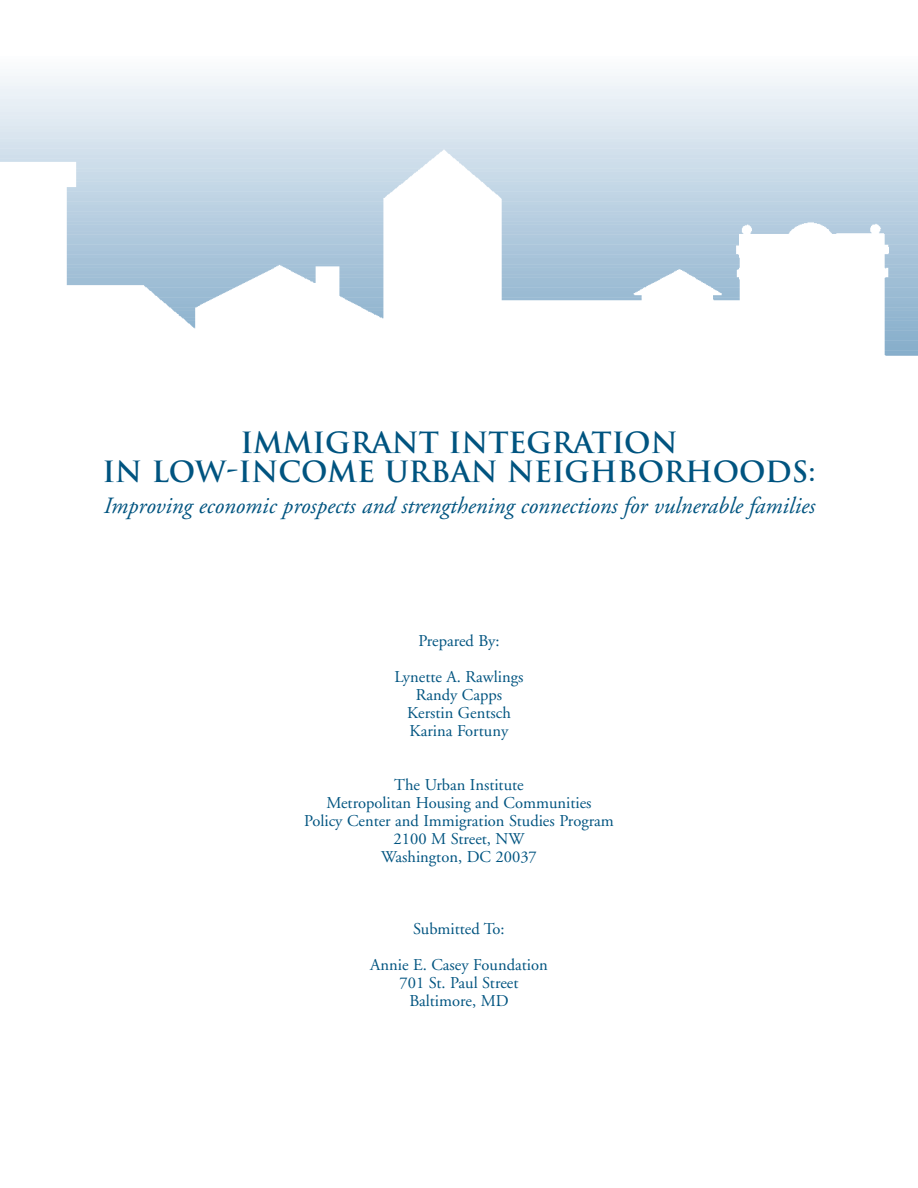
<style>
.page{position:relative;width:918px;height:1188px;background:#fff}
.page>*{position:absolute;margin:0;border:0;box-sizing:border-box;transform-origin:0 0}
.t1{font:700 28.5px/28.5px "Trajan";color:#005480;text-align:center}
.t2{font:italic 23.25px "Adobe Garamond";color:#005480}
.t3{font:16.5px/18px "Adobe Garamond";color:#005480;text-align:center}
</style>
<div class="page">
<div style="left:0;top:124px;width:918px;height:6px;background:#dde7f0"></div>
<div style="left:0;top:121px;width:918px;height:5px;background:#dfe9f2"></div>
<div style="left:0;top:118px;width:918px;height:5px;background:#e0eaf2"></div>
<div style="left:0;top:114px;width:918px;height:6px;background:#e2ebf3"></div>
<div style="left:0;top:111px;width:918px;height:6px;background:#e3ebf3"></div>
<div style="left:0;top:108px;width:918px;height:5px;background:#e5edf4"></div>
<div style="left:0;top:104px;width:918px;height:6px;background:#e6eef4"></div>
<div style="left:0;top:101px;width:918px;height:6px;background:#e7eff5"></div>
<div style="left:0;top:98px;width:918px;height:5px;background:#e8eff5"></div>
<div style="left:0;top:94px;width:918px;height:6px;background:#eaf1f7"></div>
<div style="left:0;top:91px;width:918px;height:6px;background:#ebf2f7"></div>
<div style="left:0;top:88px;width:918px;height:5px;background:#ecf2f7"></div>
<div style="left:0;top:85px;width:918px;height:5px;background:#eef3f8"></div>
<div style="left:0;top:81px;width:918px;height:6px;background:#f0f5f8"></div>
<div style="left:0;top:78px;width:918px;height:5px;background:#f2f6f9"></div>
<div style="left:0;top:75px;width:918px;height:5px;background:#f3f6f9"></div>
<div style="left:0;top:71px;width:918px;height:6px;background:#f5f8fa"></div>
<div style="left:0;top:68px;width:918px;height:5px;background:#f6f9fb"></div>
<div style="left:0;top:65px;width:918px;height:5px;background:#f8fafc"></div>
<div style="left:0;top:61px;width:918px;height:6px;background:#f9fbfc"></div>
<div style="left:0;top:58px;width:918px;height:6px;background:#fbfcfd"></div>
<img style="left:0;top:130px;width:918px;height:226px">
<h1 class="t1" style="left:102px;top:429px;width:715px">IMMIGRANT INTEGRATION<br>IN LOW-INCOME URBAN NEIGHBORHOODS:</h1>
<h2 class="t2" style="left:103px;top:497px;width:713px">Improving economic prospects and strengthening connections for vulnerable families</h2>
<p class="t3" style="left:395px;top:624px;width:130px;line-height:36px">Prepared By:<br>Lynette A. Rawlings</p>
<p class="t3" style="left:407px;top:687px;width:105px">Randy Capps<br>Kerstin Gentsch<br>Karina Fortuny</p>
<p class="t3" style="left:304px;top:777px;width:311px">The Urban Institute<br>Metropolitan Housing and Communities<br>Policy Center and Immigration Studies Program<br>2100 M Street, NW<br>Washington, DC 20037</p>
<p class="t3" style="left:370px;top:912px;width:179px;line-height:36px">Submitted To:<br>Annie E. Casey Foundation</p>
<p class="t3" style="left:400px;top:975px;width:120px">701 St. Paul Street<br>Baltimore, MD</p>
</div>
